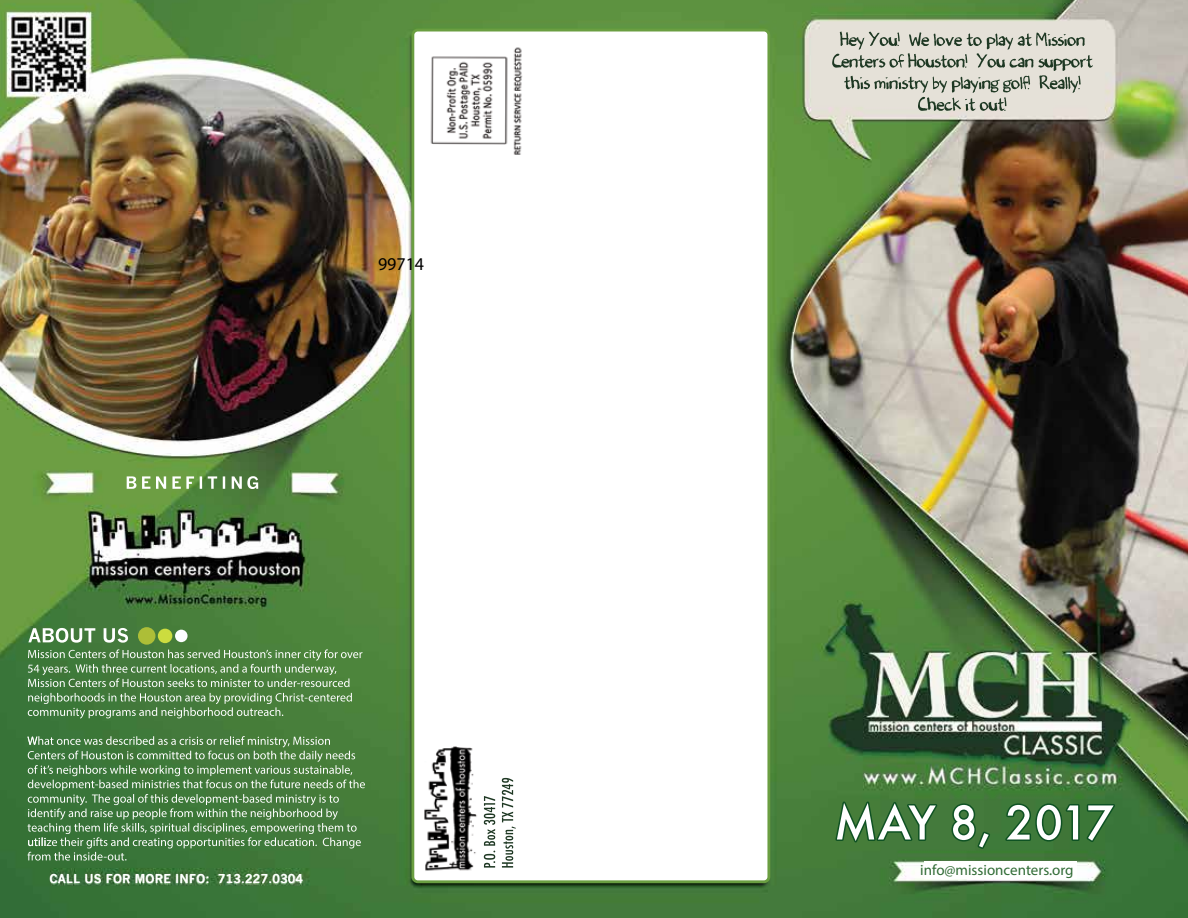
<style>
.page{position:relative;width:1188px;height:918px;background:#fff}
.page>*{position:absolute;margin:0;border:0;box-sizing:border-box;transform-origin:0 0}
.t1{font:500 51px "Futura T";letter-spacing:-.05em;color:#fff}
.t2{font:18px "Myriad Pro";color:#000}
.t3{font:15px "Myriad Pro";color:#306b35}
.t4{font:700 12px "News Gothic";letter-spacing:.02em;color:#fff}
</style>
<div class="page">
<img style="left:0;top:0;width:1188px;height:918px">
<img style="left:411px;top:29px;width:359px;height:854px">
<img style="left:414px;top:32px;width:353px;height:848px">
<img style="left:28px;top:628px;width:100px;height:15px">
<img style="left:28px;top:649px;width:300px;height:9px">
<img style="left:38px;top:736px;width:279px;height:9px">
<img style="left:39px;top:837px;width:296px;height:9px">
<img style="left:127px;top:476px;width:131px;height:13px">
<img style="left:138px;top:627px;width:17px;height:18px;border-radius:9px">
<img style="left:158px;top:629px;width:14px;height:14px;border-radius:7px">
<svg style="left:175px;top:630px;width:13px;height:12px"></svg>
<img style="left:840px;top:31px;width:208px;height:15px">
<img style="left:484px;top:778px;width:29px;height:47px">
<svg style="left:833px;top:795px;width:108px;height:53px;background:#367034"></svg>
<svg style="left:950px;top:802px;width:43px;height:49px;background:#336e34"></svg>
<svg style="left:1000px;top:802px;width:117px;height:43px;background:#2e6b31"></svg>
<div style="left:924px;top:862px;width:153px;height:17px;background:#fff"></div>
<h2 class="t2" style="left:378px;top:253px;width:48px">99714</h2>
<p class="t4" style="left:49px;top:871px;width:255px">CALL US FOR MORE INFO: 713.227.0304</p>
<h1 class="t1" style="left:834px;top:793px;width:282px">MAY 8, 2017</h1>
<p class="t3" style="left:920px;top:860px;width:155px">info@missioncenters.org</p>
</div>
